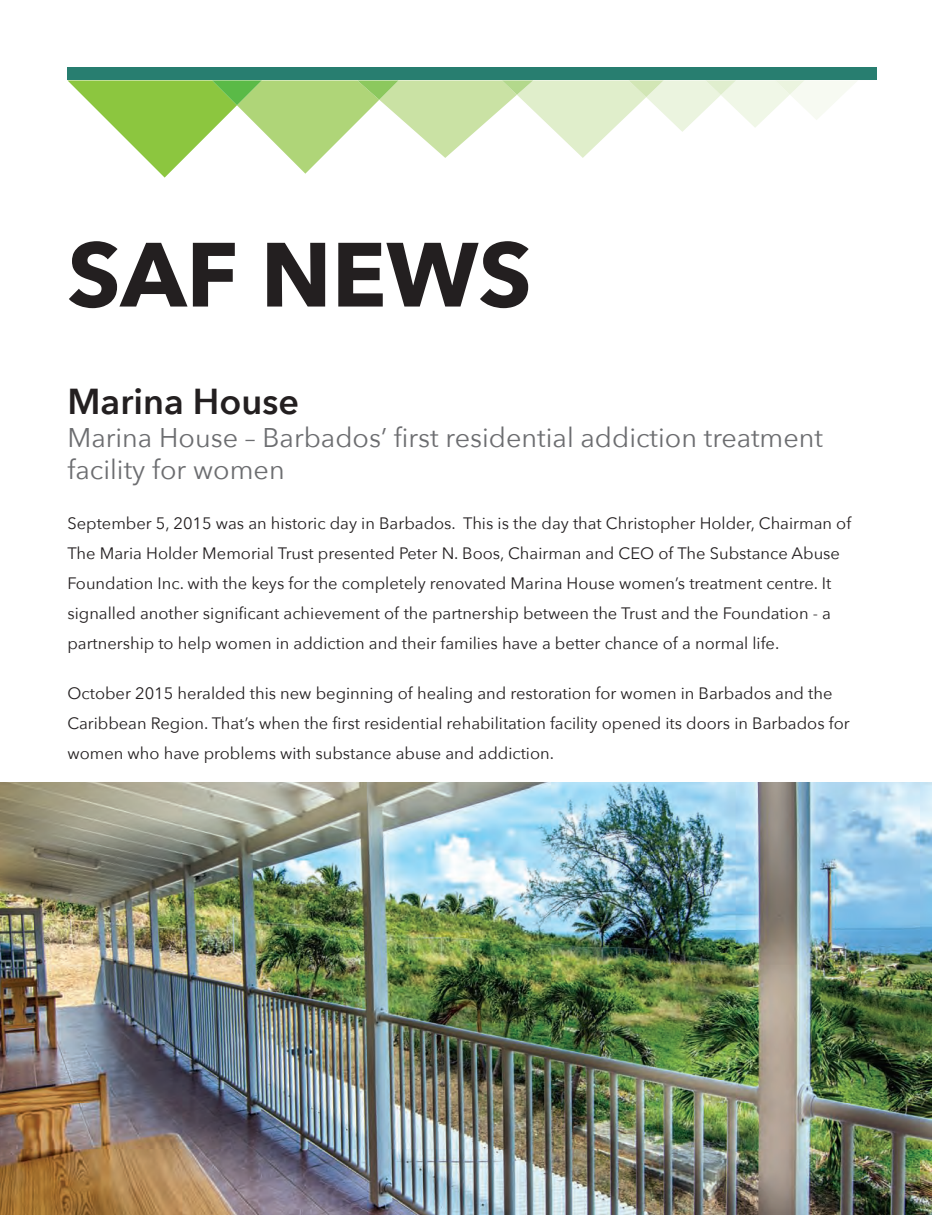
<style>
.page{position:relative;width:945px;height:1215px;background:#fff}
.page>*{position:absolute;margin:0;border:0;box-sizing:border-box;transform-origin:0 0}
.t1{font:700 90px "Avenir Next";color:#231f20}
.t2{font:600 36px "Avenir Next";color:#231f20}
.t3{font:27px/32.4px "Avenir Next";color:#6c6d70}
.t4{font:16.5px/30px "Avenir Next";color:#231f20}
</style>
<div class="page">
<svg style="left:68px;top:80px;width:789px;height:98px"></svg>
<div style="left:68px;top:68px;width:810px;height:12px;background:#287e70"></div>
<img style="left:0;top:782px;width:932px;height:433px">
<h1 class="t1" style="left:68px;top:197px;width:466px">SAF NEWS</h1>
<h2 class="t2" style="left:68px;top:371px;width:233px">Marina House</h2>
<h3 class="t3" style="left:68px;top:420px;width:757px">Marina House – Barbados’ first residential addiction treatment facility for women</h3>
<p class="t4" style="left:68px;top:508px;width:785px">September 5, 2015 was an historic day in Barbados. This is the day that Christopher Holder, Chairman of The Maria Holder Memorial Trust presented Peter N. Boos, Chairman and CEO of The Substance Abuse Foundation Inc. with the keys for the completely renovated Marina House women’s treatment centre. It signalled another significant achievement of the partnership between the Trust and the Foundation - a partnership to help women in addiction and their families have a better chance of a normal life.</p>
<p class="t4" style="left:68px;top:678px;width:784px">October 2015 heralded this new beginning of healing and restoration for women in Barbados and the<br>Caribbean Region. That’s when the first residential rehabilitation facility opened its doors in Barbados for women who have problems with substance abuse and addiction.</p>
</div>
